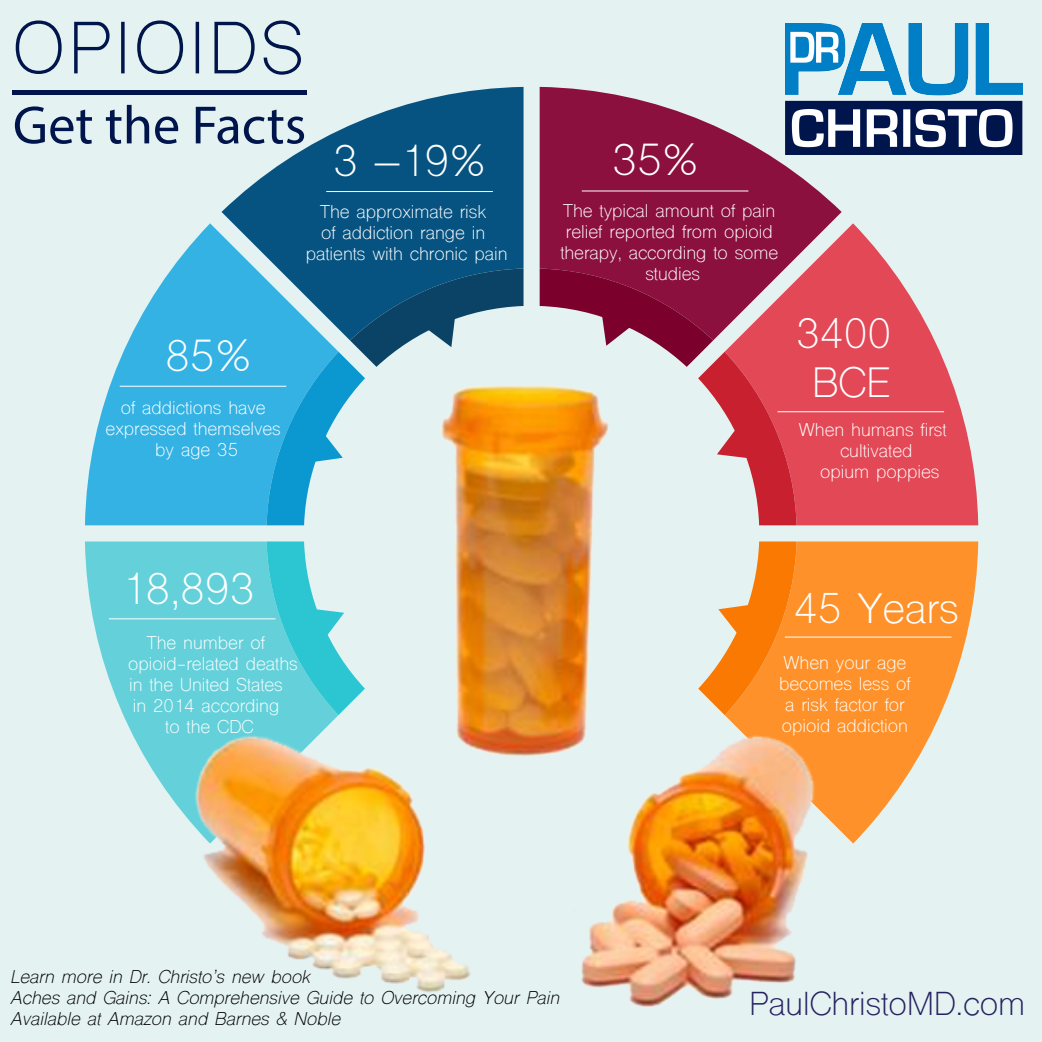
<style>
.page{position:relative;width:1042px;height:1042px;background:#fff}
.page>*{position:absolute;margin:0;border:0;box-sizing:border-box;transform-origin:0 0}
.t1{font:84px "Myriad Pro";color:#00154b}
.t2{font:70px "Shree Dev 0714";letter-spacing:.06em;color:#00154b}
.t3{font:54.25px "Myriad Pro";color:#00154b}
.t4{font:42px "Shree Dev 0714";color:#fff}
.t5{font:40.25px/48.3px "Shree Dev 0714";color:#fff;text-align:center}
.t6{font:31.5px "Shree Dev 0714";color:#262260}
.t7{font:17.5px/21px "Shree Dev 0714";color:#fff;text-align:center}
.t8{font:italic 17.5px/21px "Shree Dev 0714";color:#000}
</style>
<div class="page">
<div style="left:0;top:0;width:1042px;height:1041px;background:#e4f2f2"></div>
<svg style="left:85px;top:541px;width:80px;height:248px;fill:#64d1da"></svg>
<svg style="left:85px;top:223px;width:136px;height:302px;fill:#34b2e4"></svg>
<svg style="left:221px;top:87px;width:302px;height:239px;fill:#065381"></svg>
<svg style="left:540px;top:87px;width:301px;height:181px;fill:#8b103d"></svg>
<svg style="left:907px;top:541px;width:71px;height:235px;fill:#fe912a"></svg>
<svg style="left:724px;top:223px;width:254px;height:302px;fill:#e34856"></svg>
<hr style="left:109px;top:618px;width:166px;height:1px;background:#fff">
<hr style="left:120px;top:386px;width:166px;height:1px;background:#fff">
<hr style="left:326px;top:191px;width:167px;height:1px;background:#fff">
<hr style="left:582px;top:191px;width:166px;height:1px;background:#fff">
<hr style="left:777px;top:411px;width:167px;height:1px;background:#fff">
<hr style="left:785px;top:636px;width:166px;height:1px;background:#fff">
<svg style="left:540px;top:268px;width:256px;height:58px"></svg>
<svg style="left:267px;top:268px;width:256px;height:58px"></svg>
<img style="left:172px;top:326px;width:735px;height:460px">
<img style="left:165px;top:495px;width:735px;height:547px">
<img style="left:785px;top:23px;width:238px;height:131px">
<h2 class="t2" style="left:13px;top:6px;width:292px">OPIOIDS</h2>
<h1 class="t1" style="left:13px;top:4px;width:296px">_______</h1>
<h3 class="t3" style="left:13px;top:92px;width:295px">Get the Facts</h3>
<h3 class="t4" style="left:333px;top:136px;width:155px">3 –19%</h3>
<p class="t7" style="left:306px;top:203px;width:203px">The approximate risk<br>of addiction range in patients with chronic pain</p>
<h3 class="t4" style="left:165px;top:330px;width:88px">85%</h3>
<p class="t7" style="left:106px;top:400px;width:177px">of addictions have expressed themselves by age 35</p>
<h3 class="t4" style="left:121px;top:563px;width:135px">18,893</h3>
<p class="t7" style="left:147px;top:634px;width:120px">The number of</p>
<p class="t7" style="left:128px;top:655px;width:171px">opioid-related deaths</p>
<p class="t7" style="left:129px;top:676px;width:155px">in the United States</p>
<p class="t7" style="left:133px;top:697px;width:148px">in 2014 according</p>
<p class="t7" style="left:165px;top:718px;width:90px">to the CDC</p>
<h3 class="t4" style="left:612px;top:134px;width:88px">35%</h3>
<p class="t7" style="left:560px;top:203px;width:219px">The typical amount of pain relief reported from opioid therapy, according to some studies</p>
<h3 class="t5" style="left:796px;top:315px;width:97px">3400<br>BCE</h3>
<p class="t7" style="left:799px;top:422px;width:149px">When humans first</p>
<p class="t7" style="left:840px;top:443px;width:74px">cultivated</p>
<p class="t7" style="left:820px;top:464px;width:121px">opium poppies</p>
<h3 class="t5" style="left:794px;top:589px;width:166px">45 Years</h3>
<p class="t7" style="left:779px;top:654px;width:133px">When your age becomes less of a risk factor for opioid addiction</p>
<p class="t8" style="left:10px;top:968px;width:550px">Learn more in Dr. Christo’s new book<br>Aches and Gains: A Comprehensive Guide to Overcoming Your Pain<br>Available at Amazon and Barnes &amp; Noble</p>
<h3 class="t6" style="left:749px;top:984px;width:277px">PaulChristoMD.com</h3>
</div>
